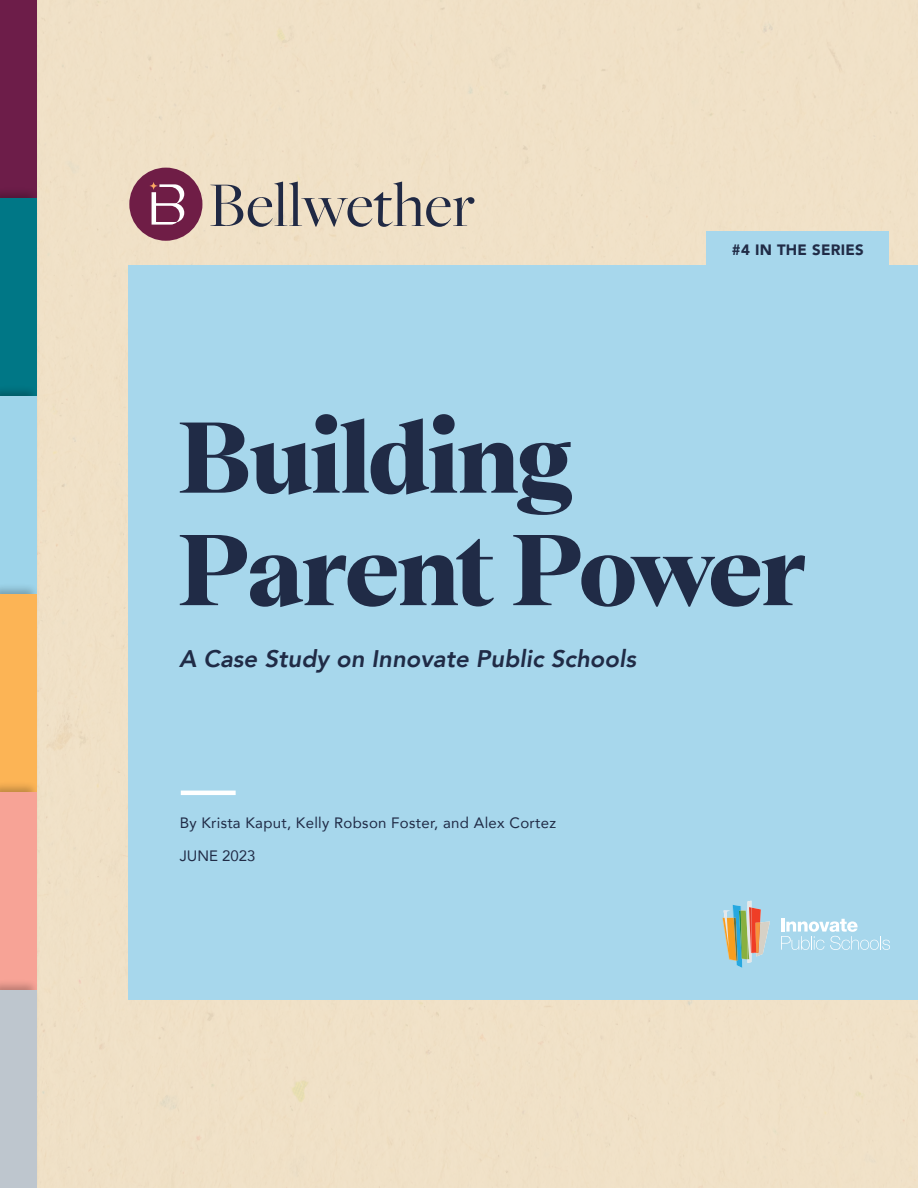
<style>
.page{position:relative;width:918px;height:1188px;background:#f1e1c6}
.page>*{position:absolute;margin:0;border:0;box-sizing:border-box;transform-origin:0 0}
.t1{font:800 105px/112.5px "Teodor";letter-spacing:-.025em;color:#202b46}
.t2{font:italic 800 24px "Avenir";color:#202b46}
.t3{font:15px "Avenir";letter-spacing:.02em;color:#202b46}
.t4{font:900 15px "Avenir";letter-spacing:.02em;color:#202b46}
.t5{font:15px "Avenir";color:#202b46}
</style>
<div class="page">
<div style="left:129px;top:265px;width:789px;height:735px;background:#a7d7ec"></div>
<div style="left:707px;top:231px;width:182px;height:38px;background:#a7d7ec"></div>
<svg style="left:210px;top:182px;width:265px;height:45px"></svg>
<div style="left:129px;top:168px;width:73px;height:73px;background:#6f1d46;border-radius:50%"></div>
<svg style="left:150px;top:182px;width:34px;height:43px"></svg>
<hr style="left:181px;top:791px;width:55px;height:4px;background:#fff">
<div style="left:0;top:0;width:40px;height:202px;background:#eddec4"></div>
<div style="left:0;top:0;width:37px;height:198px;background:#6d1d49"></div>
<div style="left:0;top:187px;width:40px;height:213px;background:#000;opacity:.25"></div>
<div style="left:0;top:198px;width:37px;height:198px;background:#007786"></div>
<div style="left:0;top:385px;width:40px;height:213px;background:#000;opacity:.25"></div>
<div style="left:0;top:396px;width:37px;height:198px;background:#9dd4ea"></div>
<div style="left:0;top:583px;width:40px;height:213px;background:#000;opacity:.25"></div>
<div style="left:0;top:594px;width:37px;height:198px;background:#fcb455"></div>
<div style="left:0;top:781px;width:40px;height:213px;background:#000;opacity:.25"></div>
<div style="left:0;top:792px;width:37px;height:198px;background:#f7a396"></div>
<div style="left:0;top:979px;width:40px;height:209px;background:#000;opacity:.25"></div>
<div style="left:0;top:990px;width:37px;height:198px;background:#bec6ce"></div>
<hr style="left:781px;top:918px;width:4px;height:14px;background:#fff">
<svg style="left:781px;top:919px;width:109px;height:31px"></svg>
<svg style="left:723px;top:901px;width:47px;height:67px"></svg>
<p class="t4" style="left:732px;top:237px;width:133px">#4 IN THE SERIES</p>
<h1 class="t1" style="left:176px;top:397px;width:632px">Building<br>Parent Power</h1>
<h2 class="t2" style="left:179px;top:645px;width:458px">A Case Study on Innovate Public Schools</h2>
<p class="t3" style="left:180px;top:811px;width:378px">By Krista Kaput, Kelly Robson Foster, and Alex Cortez</p>
<p class="t5" style="left:180px;top:844px;width:77px">JUNE 2023</p>
</div>
